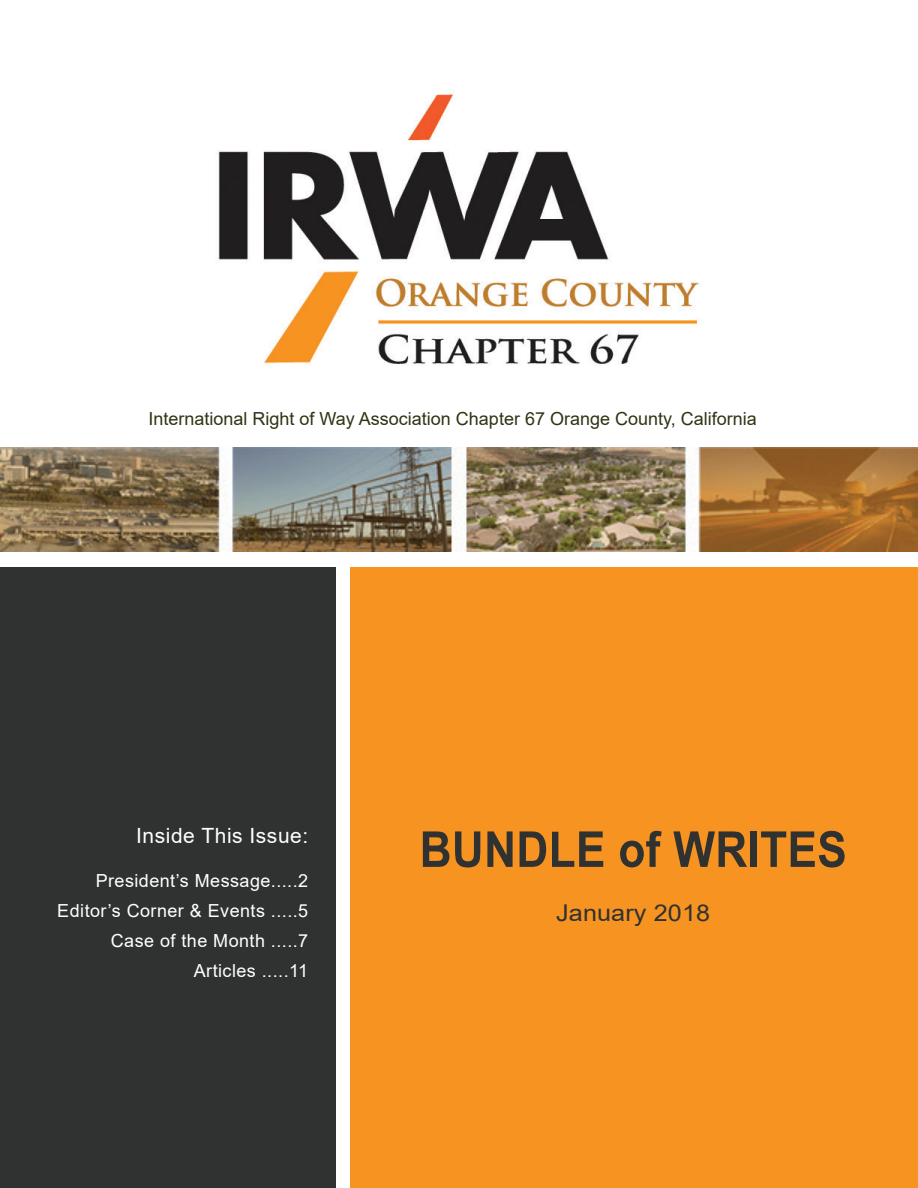
<style>
.page{position:relative;width:918px;height:1188px;background:#fff}
.page>*{position:absolute;margin:0;border:0;box-sizing:border-box;transform-origin:0 0}
.t1{font:700 49.5px "Arial Narrow";letter-spacing:.005em;color:#303131;scale:1.09 1}
.t2{font:23.1px "Arial";letter-spacing:.005em;color:#303131;scale:1.09 1}
.t3{font:21px "Arial";letter-spacing:.025em;color:#fff}
.t4{font:18px/30px "Arial";letter-spacing:.025em;color:#fff;text-align:right}
.t5{font:18px "Arial";color:#313314}
</style>
<div class="page">
<div style="left:348px;top:567px;width:570px;height:621px;background:#f79321"></div>
<div style="left:0;top:567px;width:338px;height:621px;background:#303131"></div>
<img style="left:0;top:447px;width:918px;height:105px">
<div style="left:336px;top:567px;width:14px;height:621px;background:#fff"></div>
<img style="left:218px;top:94px;width:482px;height:271px">
<p class="t5" style="left:148px;top:406px;width:610px">International Right of Way Association Chapter 67 Orange County, California</p>
<p class="t3" style="left:136px;top:822px;width:173px">Inside This Issue:</p>
<p class="t4" style="left:57px;top:866px;width:252px">President’s Message.....2<br>Editor’s Corner &amp; Events .....5<br>Case of the Month .....7<br>Articles .....11</p>
<h1 class="t1" style="left:420px;top:812px;width:393px">BUNDLE of WRITES</h1>
<p class="t2" style="left:556px;top:897px;width:143px">January 2018</p>
</div>
